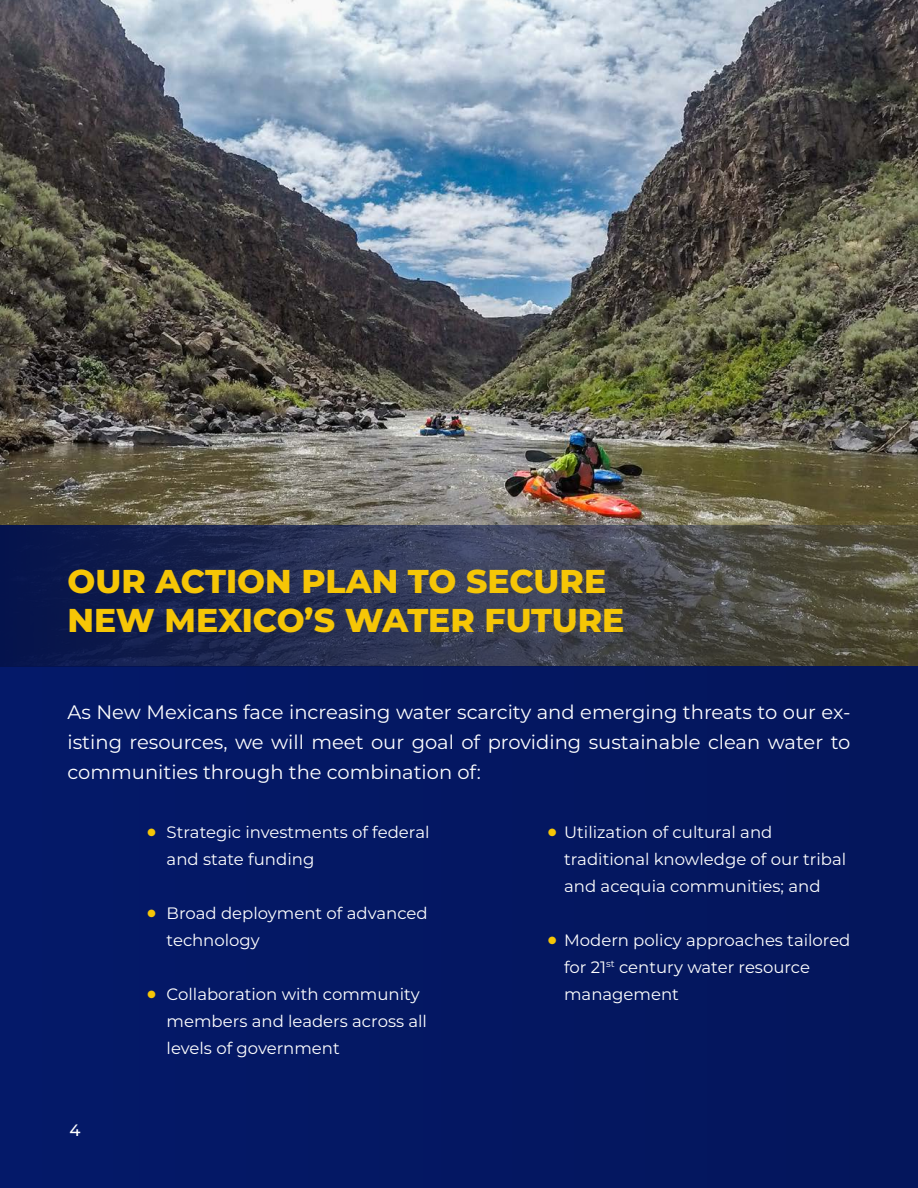
<style>
.page{position:relative;width:918px;height:1188px;background:#041762}
.page>*{position:absolute;margin:0;border:0;box-sizing:border-box;transform-origin:0 0}
.t1{font:800 33px/39.6px "Montserrat";color:#f6c606}
.t2{font:19.5px/30px "Montserrat";color:#fff;text-align:justify}
.t3{font:16.5px/27px "Montserrat";color:#fff}
.t4{font:100 16.5px "Montserrat";color:#fff}
.t5{font:10.5px "Zapf Dingbats ITC";color:#f6c606}
</style>
<div class="page">
<img style="left:0;top:0;width:918px;height:525px">
<svg style="left:0;top:525px;width:918px;height:142px"></svg>
<h1 class="t1" style="left:68px;top:559px;width:558px">OUR ACTION PLAN TO SECURE<br>NEW MEXICO’S WATER FUTURE</h1>
<p class="t2" style="left:68px;top:697px;width:785px">As New Mexicans face increasing water scarcity and emerging threats to our ex&shy;isting resources, we will meet our goal of providing sustainable clean water to communities through the combination of:</p>
<p class="t4" style="left:69px;top:1119px;width:13px">4</p>
<p class="t5" style="left:148px;top:827px;width:10px">●</p>
<p class="t5" style="left:148px;top:908px;width:10px">●</p>
<p class="t5" style="left:148px;top:989px;width:10px">●</p>
<p class="t3" style="left:167px;top:818px;width:264px">Strategic investments of federal and state funding</p>
<p class="t3" style="left:167px;top:899px;width:263px">Broad deployment of advanced technology</p>
<p class="t3" style="left:167px;top:980px;width:262px">Collaboration with community members and leaders across all levels of government</p>
<p class="t5" style="left:548px;top:827px;width:10px">●</p>
<p class="t5" style="left:548px;top:935px;width:10px">●</p>
<p class="t3" style="left:564px;top:818px;width:284px">Utilization of cultural and traditional knowledge of our tribal and acequia communities; and</p>
<p class="t3" style="left:564px;top:926px;width:288px">Modern policy approaches tailored for 21<sup>st</sup> century water resource management</p>
</div>
